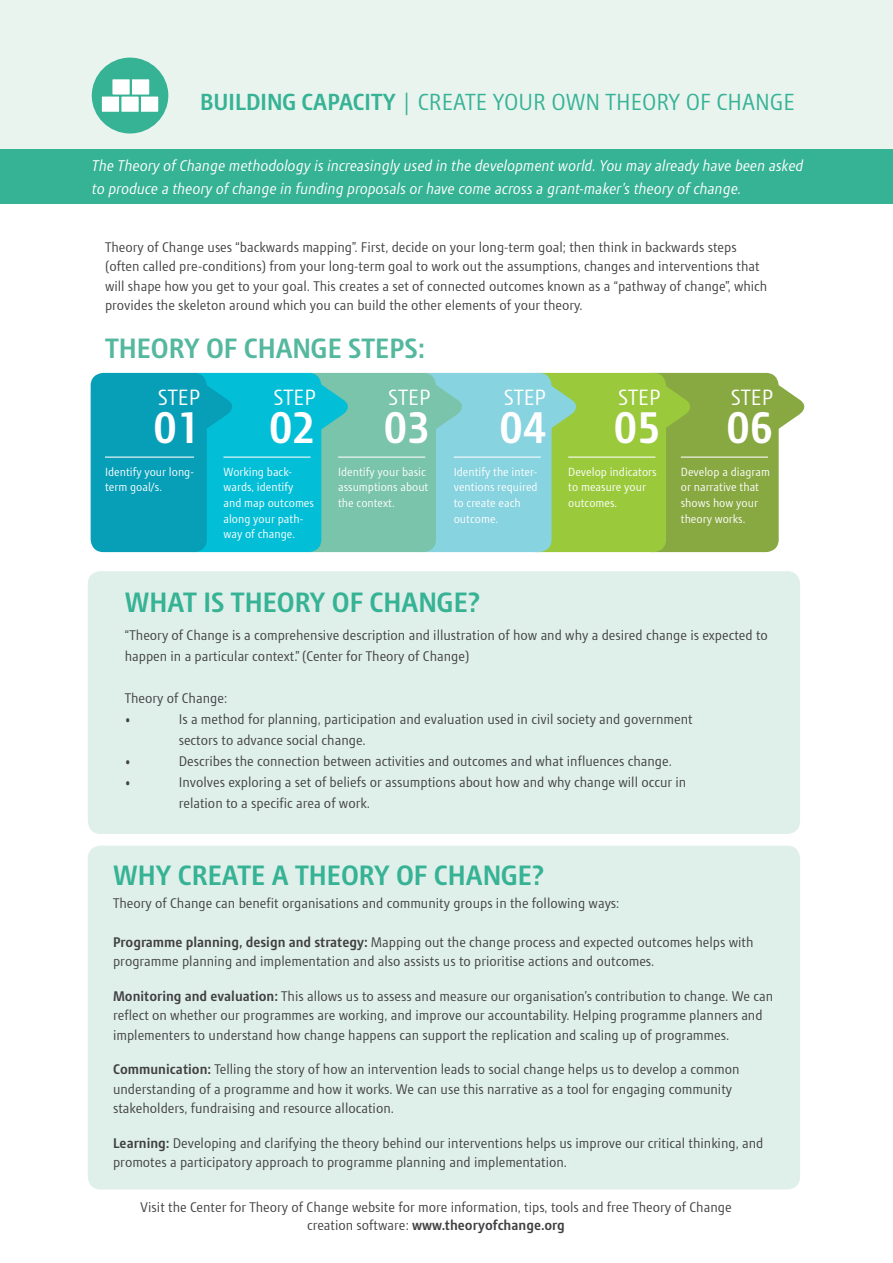
<style>
.page{position:relative;width:893px;height:1263px;background:#fff}
.page>*{position:absolute;margin:0;border:0;box-sizing:border-box;transform-origin:0 0}
.t1{font:700 42.75px "Modena";color:#fff}
.t2{font:700 27px "Modena";color:#36b295}
.t3{font:700 27px "Modena";color:#53b89e}
.t4{font:22.5px "Modena";color:#36b295}
.t5{font:21.3px "Modena";color:#fff}
.t6{font:italic 15px/22.5px "Modena";color:#fff}
.t7{font:13.5px/19.5px "Modena";color:#414042}
.t8{font:11.4px/15.6px "Modena";color:#fff}
.s1{font-weight:700}
</style>
<div class="page">
<hr style="left:892px;top:148px;width:1px;height:56px;background:#cbb62d">
<hr style="left:892px;top:0;width:1px;height:148px;background:#faf8f0">
<div style="left:0;top:148px;width:892px;height:56px;background:#36b295"></div>
<div style="left:88px;top:846px;width:712px;height:343px;background:#dfefe9;border-radius:13px"></div>
<div style="left:0;top:0;width:892px;height:148px;background:#e9f4ef"></div>
<div style="left:88px;top:571px;width:712px;height:263px;background:#dfefe9;border-radius:13px"></div>
<div style="left:640px;top:373px;width:139px;height:179px;background:#88a841;border-radius:13px"></div>
<svg style="left:768px;top:373px;width:37px;height:67px"></svg>
<hr style="left:681px;top:457px;width:87px;height:1px;background:#fff">
<div style="left:523px;top:373px;width:143px;height:179px;background:#9aca3c;border-radius:13px"></div>
<svg style="left:657px;top:373px;width:33px;height:55px"></svg>
<hr style="left:568px;top:457px;width:87px;height:1px;background:#fff">
<div style="left:413px;top:373px;width:139px;height:179px;background:#87d3e0;border-radius:13px"></div>
<svg style="left:541px;top:373px;width:35px;height:67px"></svg>
<div style="left:297px;top:373px;width:139px;height:179px;background:#79c4aa;border-radius:13px"></div>
<svg style="left:426px;top:373px;width:36px;height:56px"></svg>
<div style="left:182px;top:373px;width:139px;height:179px;background:#03bed7;border-radius:13px"></div>
<svg style="left:311px;top:373px;width:37px;height:67px"></svg>
<hr style="left:223px;top:457px;width:88px;height:1px;background:#fff">
<hr style="left:338px;top:457px;width:87px;height:1px;background:#fff">
<hr style="left:454px;top:457px;width:87px;height:1px;background:#fff">
<svg style="left:198px;top:373px;width:34px;height:55px"></svg>
<div style="left:91px;top:373px;width:116px;height:179px;background:#079eb8;border-radius:13px"></div>
<hr style="left:105px;top:457px;width:89px;height:1px;background:#fff">
<div style="left:92px;top:58px;width:76px;height:75px;background:#36b295;border-radius:50%"></div>
<svg style="left:120px;top:95px;width:20px;height:18px"></svg>
<div style="left:100px;top:95px;width:21px;height:18px;background:#fff;border:2px solid #36b295"></div>
<div style="left:111px;top:78px;width:20px;height:18px;background:#fff;border:2px solid #36b295"></div>
<div style="left:139px;top:95px;width:21px;height:18px;background:#fff;border:2px solid #36b295"></div>
<div style="left:130px;top:78px;width:21px;height:18px;background:#fff;border:2px solid #36b295"></div>
<h3 class="t4" style="left:200px;top:88px;width:596px"><span class="s1">BUILDING CAPACITY</span> | CREATE YOUR OWN THEORY OF CHANGE</h3>
<p class="t6" style="left:92px;top:155px;width:713px">The Theory of Change methodology is increasingly used in the development world. You may already have been asked to produce a theory of change in funding proposals or have come across a grant-maker’s theory of change.</p>
<p class="t7" style="left:105px;top:237px;width:664px">Theory of Change uses “backwards mapping”. First, decide on your long-term goal; then think in backwards steps (often called pre-conditions) from your long-term goal to work out the assumptions, changes and interventions that will shape how you get to your goal. This creates a set of connected outcomes known as a “pathway of change”, which provides the skeleton around which you can build the other elements of your theory.</p>
<h2 class="t3" style="left:105px;top:332px;width:322px">THEORY OF CHANGE STEPS:</h2>
<h3 class="t5" style="left:273px;top:384px;width:44px">STEP</h3>
<h1 class="t1" style="left:269px;top:401px;width:48px">02</h1>
<h3 class="t5" style="left:158px;top:384px;width:44px">STEP</h3>
<h1 class="t1" style="left:154px;top:401px;width:48px">01</h1>
<p class="t8" style="left:105px;top:464px;width:90px">Identify your long&shy;term goal/s.</p>
<h3 class="t5" style="left:388px;top:384px;width:44px">STEP</h3>
<h1 class="t1" style="left:384px;top:401px;width:48px">03</h1>
<h3 class="t5" style="left:504px;top:384px;width:44px">STEP</h3>
<h1 class="t1" style="left:499px;top:401px;width:48px">04</h1>
<h3 class="t5" style="left:618px;top:384px;width:44px">STEP</h3>
<h1 class="t1" style="left:614px;top:401px;width:48px">05</h1>
<p class="t8" style="left:568px;top:464px;width:90px">Develop indicators to measure your outcomes.</p>
<h3 class="t5" style="left:731px;top:384px;width:44px">STEP</h3>
<h1 class="t1" style="left:726px;top:401px;width:48px">06</h1>
<p class="t8" style="left:681px;top:464px;width:91px">Develop a diagram or narrative that shows how your theory works.</p>
<p class="t8" style="left:223px;top:464px;width:92px">Working back&shy;wards, identify and map outcomes along your path&shy;way of change.</p>
<p class="t8" style="left:338px;top:464px;width:92px">Identify your basic assumptions about the context.</p>
<p class="t8" style="left:454px;top:464px;width:85px">Identify the inter&shy;ventions required to create each outcome.</p>
<h2 class="t2" style="left:125px;top:585px;width:357px">WHAT IS THEORY OF CHANGE?</h2>
<p class="t7" style="left:125px;top:625px;width:645px;line-height:21px">“Theory of Change is a comprehensive description and illustration of how and why a desired change is expected to happen in a particular context.” (Center for Theory of Change)</p>
<p class="t7" style="left:125px;top:688px;width:104px;line-height:21px">Theory of Change: •</p>
<p class="t7" style="left:179px;top:709px;width:515px;line-height:21px">Is a method for planning, participation and evaluation used in civil society and government sectors to advance social change.</p>
<p class="t7" style="left:125px;top:751px;width:8px">•</p>
<p class="t7" style="left:179px;top:751px;width:495px">Describes the connection between activities and outcomes and what influences change.</p>
<p class="t7" style="left:125px;top:772px;width:8px">•</p>
<p class="t7" style="left:179px;top:772px;width:509px;line-height:21px">Involves exploring a set of beliefs or assumptions about how and why change will occur in relation to a specific area of work.</p>
<h2 class="t2" style="left:113px;top:859px;width:433px">WHY CREATE A THEORY OF CHANGE?</h2>
<p class="t7" style="left:113px;top:893px;width:508px">Theory of Change can benefit organisations and community groups in the following ways:</p>
<p class="t7" style="left:113px;top:932px;width:642px"><span class="s1">Programme planning, design and strategy:</span> Mapping out the change process and expected outcomes helps with programme planning and implementation and also assists us to prioritise actions and outcomes.</p>
<p class="t7" style="left:113px;top:986px;width:661px"><span class="s1">Monitoring and evaluation:</span> This allows us to assess and measure our organisation’s contribution to change. We can reflect on whether our programmes are working, and improve our accountability. Helping programme planners and implementers to understand how change happens can support the replication and scaling up of programmes.</p>
<p class="t7" style="left:113px;top:1060px;width:628px"><span class="s1">Communication:</span> Telling the story of how an intervention leads to social change helps us to develop a common understanding of a programme and how it works. We can use this narrative as a tool for engaging community stakeholders, fundraising and resource allocation.</p>
<p class="t7" style="left:113px;top:1133px;width:652px"><span class="s1">Learning:</span> Developing and clarifying the theory behind our interventions helps us improve our critical thinking, and promotes a participatory approach to programme planning and implementation.</p>
<p class="t7" style="left:140px;top:1197px;width:593px;line-height:18px;text-align:center">Visit the Center for Theory of Change website for more information, tips, tools and free Theory of Change creation software: <span class="s1">www.theoryofchange.org</span></p>
</div>
